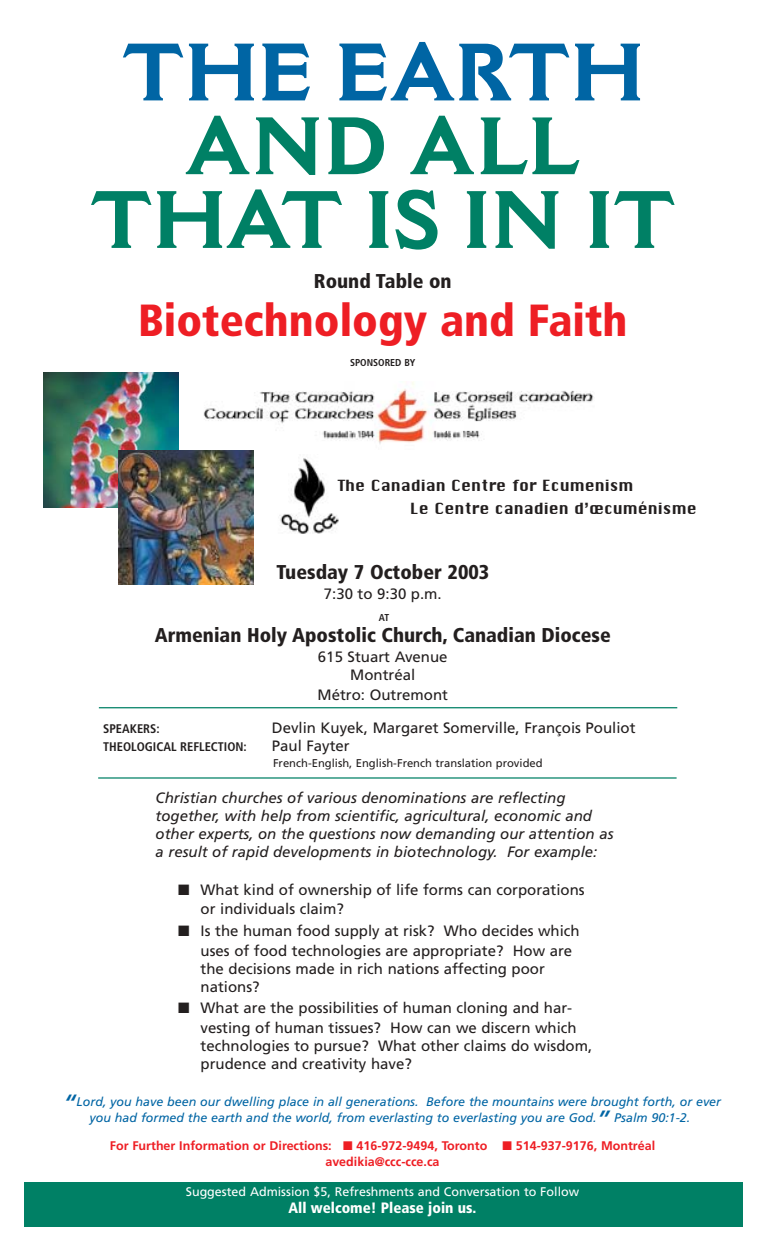
<style>
.page{position:relative;width:765px;height:1260px;background:#fff}
.page>*{position:absolute;margin:0;border:0;box-sizing:border-box;transform-origin:0 0}
.t1{font:700 80px/73.8px "Cantoria";color:#008065;text-align:center}
.t2{font:700 80px "Cantoria";color:#0065a4}
.t3{font:900 condensed 45px "Frutiger";color:#ee1e24}
.t4{font:900 condensed 20px "Frutiger";color:#231f1f}
.t5{font:15px/18px "Frutiger";color:#231f1f}
.t6{font:italic 15px/18px "Frutiger";color:#231f1f}
.t7{font:15px/22.5px "Chicago";color:#231f1f}
.t8{font:900 condensed 15px "Frutiger";color:#fff}
.t9{font:italic 12.5px/16.2px "Frutiger";color:#0065a4;text-align:center}
.t10{font:700 12.5px/16.4px "Frutiger";color:#ee1e24;text-align:center}
.t11{font:12.5px "Frutiger";color:#fff}
.t12{font:700 condensed 12.5px "Frutiger";color:#231f1f}
.t13{font:11.25px "Frutiger";color:#231f1f}
.t14{font:700 condensed 10px "Frutiger";color:#231f1f}
.s1{font-size:25px}
</style>
<div class="page">
<div style="left:24px;top:1182px;width:718px;height:46px;background:#008065"></div>
<img style="left:203px;top:382px;width:391px;height:62px">
<img style="left:279px;top:458px;width:60px;height:76px">
<img style="left:43px;top:372px;width:135px;height:135px">
<hr style="left:99px;top:707px;width:578px;height:1px;background:#008065">
<hr style="left:98px;top:777px;width:579px;height:2px;background:#008065">
<img style="left:118px;top:450px;width:135px;height:135px">
<h1 class="t2" style="left:121px;top:42px;width:524px">THE EARTH</h1>
<h1 class="t1" style="left:90px;top:116px;width:588px">AND ALL<br>THAT IS IN IT</h1>
<h3 class="t4" style="left:314px;top:273px;width:139px">Round Table on</h3>
<h2 class="t3" style="left:138px;top:303px;width:491px">Biotechnology and Faith</h2>
<p class="t14" style="left:350px;top:358px;width:67px">SPONSORED BY</p>
<p class="t7" style="left:410px;top:474px;width:288px;text-indent:-73px">The Canadian Centre for Ecumenism<br>Le Centre canadien díúcumÈnisme</p>
<h3 class="t4" style="left:276px;top:564px;width:214px">Tuesday 7 October 2003</h3>
<p class="t5" style="left:324px;top:586px;width:119px">7:30 to 9:30 p.m.</p>
<p class="t14" style="left:379px;top:614px;width:12px">AT</p>
<h3 class="t4" style="left:155px;top:627px;width:458px">Armenian Holy Apostolic Church, Canadian Diocese</h3>
<p class="t5" style="left:318px;top:649px;width:131px;text-align:center">615 Stuart Avenue<br>Montréal</p>
<p class="t5" style="left:318px;top:687px;width:132px">Métro: Outremont</p>
<p class="t12" style="left:103px;top:723px;width:58px">SPEAKERS:</p>
<p class="t5" style="left:272px;top:720px;width:365px">Devlin Kuyek, Margaret Somerville, François Pouliot</p>
<p class="t12" style="left:103px;top:741px;width:145px">THEOLOGICAL REFLECTION:</p>
<p class="t5" style="left:272px;top:738px;width:79px">Paul Fayter</p>
<p class="t13" style="left:273px;top:758px;width:271px">French-English, English-French translation provided</p>
<p class="t6" style="left:156px;top:790px;width:459px">Christian churches of various denominations are reflecting together, with help from scientific, agricultural, economic and other experts, on the questions now demanding our attention as a result of rapid developments in biotechnology. For example:</p>
<p class="t5" style="left:201px;top:881px;width:386px;line-height:19.6px;text-indent:-22px">■ What kind of ownership of life forms can corporations or individuals claim?</p>
<p class="t5" style="left:201px;top:922px;width:381px;line-height:19.6px;text-indent:-22px">■ Is the human food supply at risk? Who decides which uses of food technologies are appropriate? How are</p>
<p class="t5" style="left:201px;top:960px;width:346px">the decisions made in rich nations affecting poor nations?</p>
<p class="t5" style="left:201px;top:999px;width:378px;line-height:19.6px;text-indent:-22px">■ What are the possibilities of human cloning and har&shy;vesting of human tissues? How can we discern which</p>
<p class="t5" style="left:201px;top:1038px;width:393px">technologies to pursue? What other claims do wisdom, prudence and creativity have?</p>
<p class="t9" style="left:63px;top:1094px;width:660px"><span class="s1">“</span>Lord, you have been our dwelling place in all generations. Before the mountains were brought forth, or ever you had formed the earth and the world, from everlasting to everlasting you are God.<span class="s1">”</span> Psalm 90:1-2.</p>
<p class="t10" style="left:110px;top:1138px;width:547px">For Further Information or Directions: ■ 416-972-9494, Toronto ■ 514-937-9176, Montréal avedikia@ccc-cce.ca</p>
<p class="t11" style="left:186px;top:1187px;width:395px">Suggested Admission $5, Refreshments and Conversation to Follow</p>
<p class="t8" style="left:289px;top:1202px;width:189px">All welcome! Please join us.</p>
</div>
